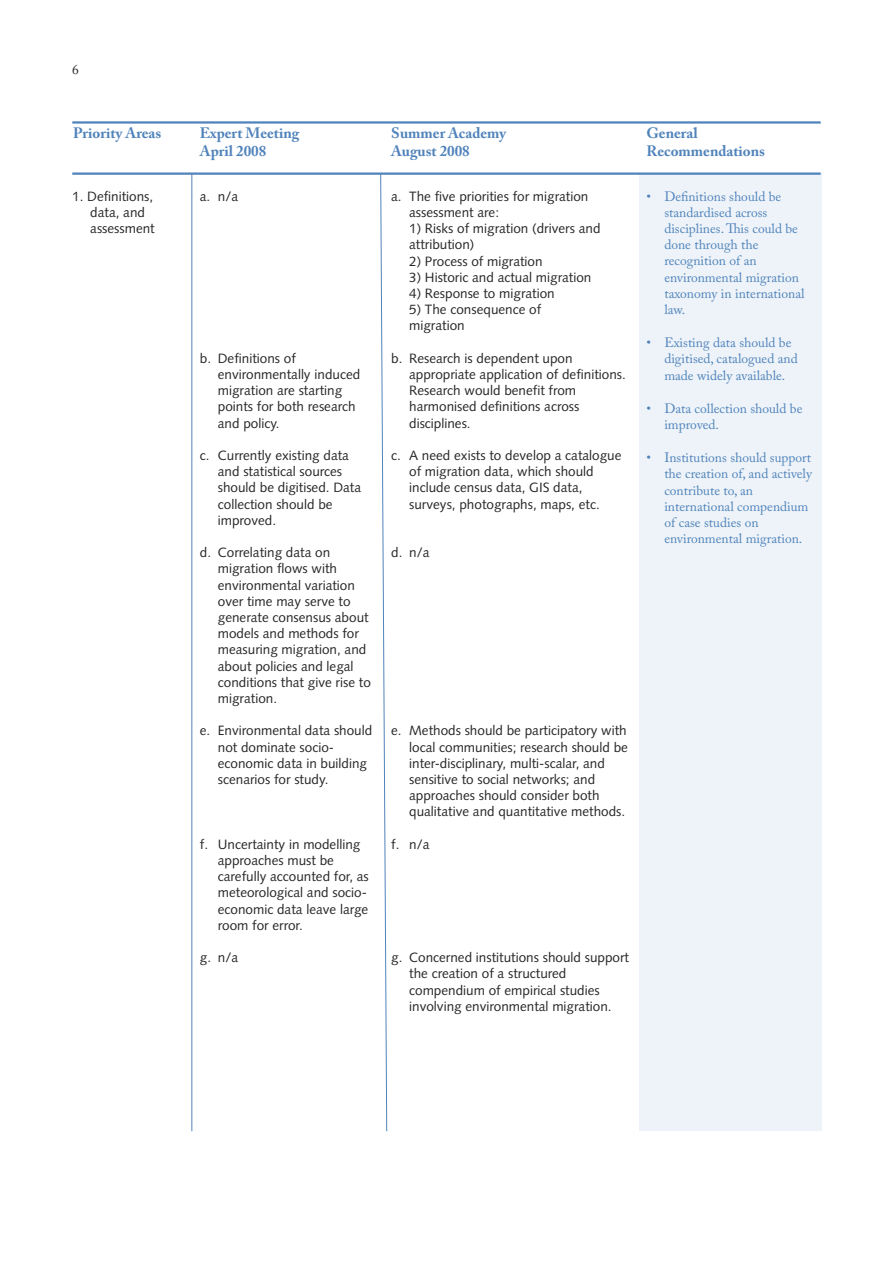
<style>
.page{position:relative;width:893px;height:1263px;background:#fff}
.page>*{position:absolute;margin:0;border:0;box-sizing:border-box;transform-origin:0 0}
.t1{font:700 15px/18px "Adobe Caslon Pro";color:#5083bb}
.t2{font:13.5px/16.2px "Syntax";color:#272627}
.t3{font:13.5px/16.2px "Adobe Caslon Pro";color:#5083bb}
.t4{font:13.5px "Adobe Caslon Pro";color:#272627}
</style>
<div class="page">
<div style="left:639px;top:174px;width:182px;height:957px;background:#edf3f8"></div>
<hr style="left:72px;top:121px;width:749px;height:3px;background:#5083bb">
<hr style="left:72px;top:172px;width:749px;height:3px;background:#5083bb">
<hr style="left:192px;top:174px;width:1px;height:957px;background:#5083bb">
<svg style="left:380px;top:174px;width:7px;height:957px"></svg>
<p class="t4" style="left:72px;top:64px;width:8px">6</p>
<p class="t1" style="left:73px;top:125px;width:90px">Priority Areas</p>
<p class="t1" style="left:200px;top:125px;width:101px">Expert Meeting<br>April 2008</p>
<p class="t1" style="left:391px;top:125px;width:116px">Summer Academy<br>August 2008</p>
<p class="t1" style="left:646px;top:125px;width:120px">General<br>Recommendations</p>
<p class="t2" style="left:90px;top:189px;width:66px;text-indent:-18px">1. Definitions, data, and assessment</p>
<p class="t2" style="left:200px;top:189px;width:40px">a. n/a</p>
<p class="t2" style="left:409px;top:189px;width:181px;text-indent:-18px">a. The five priorities for migration assessment are:</p>
<p class="t2" style="left:409px;top:222px;width:193px">1) Risks of migration (drivers and attribution)</p>
<p class="t2" style="left:409px;top:254px;width:135px">2) Process of migration</p>
<p class="t2" style="left:409px;top:270px;width:184px">3) Historic and actual migration</p>
<p class="t2" style="left:409px;top:286px;width:147px">4) Response to migration</p>
<p class="t2" style="left:409px;top:303px;width:134px">5) The consequence of migration</p>
<p class="t2" style="left:409px;top:351px;width:218px;text-indent:-18px">b. Research is dependent upon appropriate application of definitions.<br>Research would benefit from harmonised definitions across disciplines.</p>
<p class="t2" style="left:409px;top:448px;width:214px;text-indent:-18px">c. A need exists to develop a catalogue of migration data, which should include census data, GIS data, surveys, photographs, maps, etc.</p>
<p class="t2" style="left:391px;top:546px;width:40px">d. n/a</p>
<p class="t3" style="left:664px;top:189px;width:142px;text-indent:-18px">• Definitions should be standardised across disciplines.This could be done through the recognition of an environmental migration taxonomy in international law.</p>
<p class="t3" style="left:664px;top:336px;width:135px;text-indent:-18px">• Existing data should be digitised, catalogued and made widely available.</p>
<p class="t3" style="left:664px;top:402px;width:140px;text-indent:-18px">• Data collection should be improved.</p>
<p class="t3" style="left:664px;top:451px;width:149px;text-indent:-18px">• Institutions should support the creation of, and actively contribute to, an international compendium of case studies on environmental migration.</p>
<p class="t2" style="left:218px;top:351px;width:144px;text-indent:-18px">b. Definitions of environmentally induced migration are starting points for both research and policy.</p>
<p class="t2" style="left:218px;top:448px;width:145px;text-indent:-18px">c. Currently existing data and statistical sources should be digitised. Data collection should be improved.</p>
<p class="t2" style="left:218px;top:546px;width:155px;text-indent:-18px">d. Correlating data on migration flows with environmental variation over time may serve to generate consensus about models and methods for measuring migration, and about policies and legal conditions that give rise to migration.</p>
<p class="t2" style="left:218px;top:724px;width:156px;text-indent:-18px">e. Environmental data should not dominate socio&shy;economic data in building scenarios for study.</p>
<p class="t2" style="left:409px;top:724px;width:220px;text-indent:-18px">e. Methods should be participatory with local communities; research should be inter-disciplinary, multi-scalar, and sensitive to social networks; and approaches should consider both qualitative and quantitative methods.</p>
<p class="t2" style="left:391px;top:837px;width:40px">f. n/a</p>
<p class="t2" style="left:218px;top:837px;width:153px;text-indent:-18px">f. Uncertainty in modelling approaches must be carefully accounted for, as meteorological and socio&shy;economic data leave large room for error.</p>
<p class="t2" style="left:200px;top:951px;width:40px">g. n/a</p>
<p class="t2" style="left:409px;top:951px;width:221px;text-indent:-18px">g. Concerned institutions should support the creation of a structured compendium of empirical studies involving environmental migration.</p>
</div>
